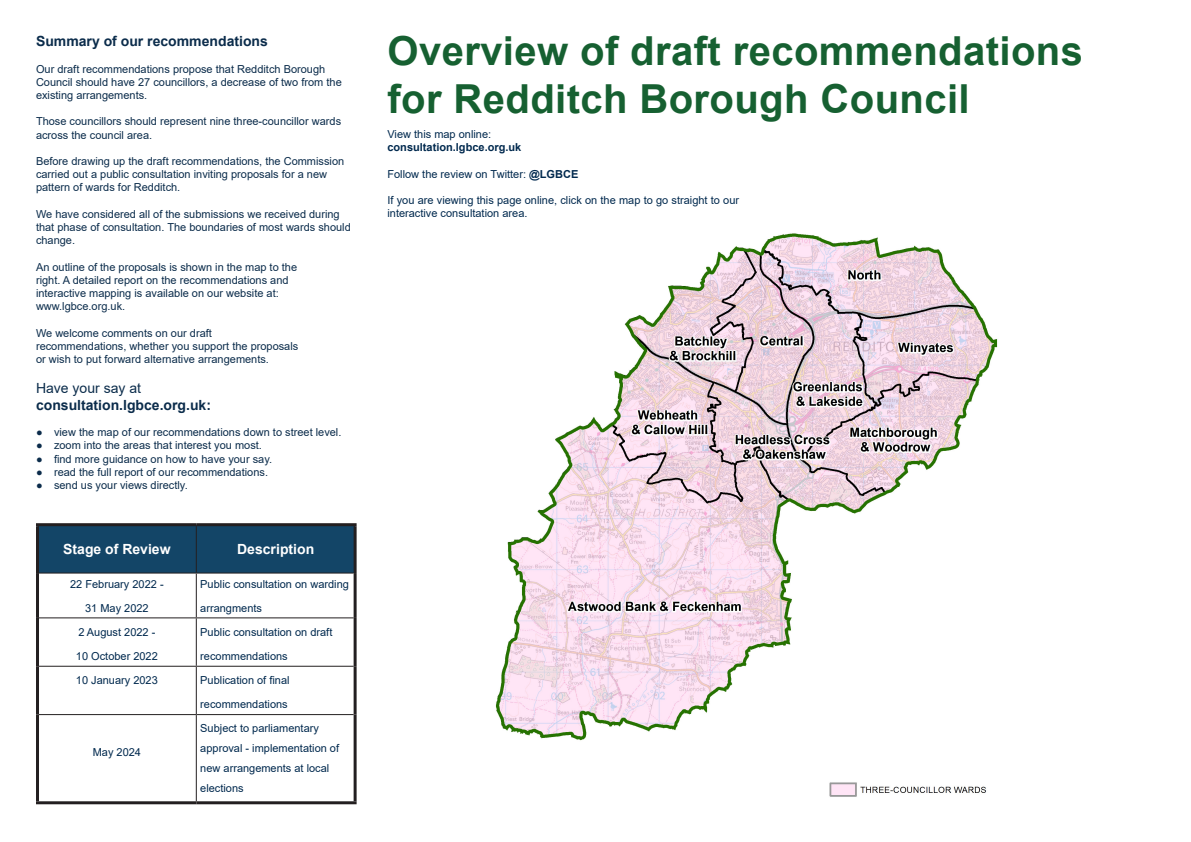
<style>
.page{position:relative;width:1191px;height:842px;background:#fff}
.page>*{position:absolute;margin:0;border:0;box-sizing:border-box;transform-origin:0 0}
.t1{font:700 40px/48px "Arial";letter-spacing:.01em;color:#166031}
.Summary_Paragraph_He{font:700 14px "Arial";color:#0b2c4b}
.Summary_Text{font:700 14px "Arial";color:#0b2c4b}
.Summary_Text-2{font:700 14px "Arial";color:#fff}
.Summary_Text-3{font:14px "Arial";color:#0b2c4b}
.Summary_Text-4{font:11px/13.2px "Arial";color:#0b2c4b}
.Summary_Text-5{font:11px/24px "Arial";color:#00294e}
.Summary_Text-6{font:700 11px "Arial";color:#00294e}
.s1{font-weight:700}
</style>
<div class="page">
<div style="left:39px;top:526px;width:314px;height:46px;background:#134567"></div>
<hr style="left:36px;top:523px;width:160px;height:3px;background:#231f20">
<hr style="left:36px;top:526px;width:3px;height:47px;background:#231f20">
<hr style="left:196px;top:523px;width:160px;height:3px;background:#231f20">
<hr style="left:353px;top:526px;width:3px;height:47px;background:#231f20">
<hr style="left:196px;top:526px;width:1px;height:46px;background:#231f20">
<hr style="left:196px;top:573px;width:1px;height:44px;background:#231f20">
<hr style="left:196px;top:618px;width:1px;height:48px;background:#231f20">
<hr style="left:196px;top:667px;width:1px;height:47px;background:#231f20">
<hr style="left:196px;top:715px;width:1px;height:86px;background:#231f20">
<hr style="left:39px;top:572px;width:157px;height:1px;background:#231f20">
<hr style="left:196px;top:572px;width:157px;height:1px;background:#231f20">
<hr style="left:39px;top:617px;width:157px;height:1px;background:#231f20">
<hr style="left:196px;top:617px;width:157px;height:1px;background:#231f20">
<hr style="left:39px;top:666px;width:157px;height:1px;background:#231f20">
<hr style="left:196px;top:666px;width:157px;height:1px;background:#231f20">
<hr style="left:39px;top:714px;width:157px;height:1px;background:#231f20">
<hr style="left:196px;top:714px;width:157px;height:1px;background:#231f20">
<hr style="left:36px;top:573px;width:3px;height:45px;background:#231f20">
<hr style="left:353px;top:573px;width:3px;height:45px;background:#231f20">
<hr style="left:36px;top:618px;width:3px;height:48px;background:#231f20">
<hr style="left:353px;top:618px;width:3px;height:48px;background:#231f20">
<hr style="left:36px;top:666px;width:3px;height:49px;background:#231f20">
<hr style="left:353px;top:666px;width:3px;height:49px;background:#231f20">
<hr style="left:36px;top:715px;width:3px;height:86px;background:#231f20">
<hr style="left:353px;top:715px;width:3px;height:86px;background:#231f20">
<hr style="left:36px;top:801px;width:160px;height:3px;background:#231f20">
<hr style="left:196px;top:801px;width:160px;height:3px;background:#231f20">
<img style="left:495px;top:233px;width:503px;height:564px">
<p class="Summary_Paragraph_He" style="left:36px;top:31px;width:233px">Summary of our recommendations</p>
<p class="Summary_Text-4" style="left:36px;top:62px;width:307px">Our draft recommendations propose that Redditch Borough<br>Council should have 27 councillors, a decrease of two from the existing arrangements.</p>
<p class="Summary_Text-4" style="left:36px;top:115px;width:307px">Those councillors should represent nine three-councillor wards across the council area.</p>
<p class="Summary_Text-4" style="left:36px;top:154px;width:310px">Before drawing up the draft recommendations, the Commission carried out a public consultation inviting proposals for a new pattern of wards for Redditch.</p>
<p class="Summary_Text-4" style="left:36px;top:207px;width:316px">We have considered all of the submissions we received during that phase of consultation. The boundaries of most wards should change.</p>
<p class="Summary_Text-4" style="left:36px;top:260px;width:263px">An outline of the proposals is shown in the map to the</p>
<p class="Summary_Text-4" style="left:36px;top:273px;width:254px">right. A detailed report on the recommendations and</p>
<p class="Summary_Text-4" style="left:36px;top:286px;width:244px">interactive mapping is available on our website at:</p>
<p class="Summary_Text-4" style="left:36px;top:300px;width:91px">www.lgbce.org.uk.</p>
<p class="Summary_Text-4" style="left:36px;top:326px;width:177px">We welcome comments on our draft</p>
<p class="Summary_Text-4" style="left:36px;top:339px;width:264px">recommendations, whether you support the proposals</p>
<p class="Summary_Text-4" style="left:36px;top:352px;width:234px">or wish to put forward alternative arrangements.</p>
<p class="Summary_Text-3" style="left:36px;top:378px;width:107px">Have your say at</p>
<p class="Summary_Text" style="left:36px;top:395px;width:177px">consultation.lgbce.org.uk:</p>
<p class="Summary_Text-4" style="left:36px;top:426px;width:307px">● view the map of our recommendations down to street level.</p>
<p class="Summary_Text-4" style="left:36px;top:439px;width:227px">● zoom into the areas that interest you most.</p>
<p class="Summary_Text-4" style="left:36px;top:452px;width:238px">● find more guidance on how to have your say.</p>
<p class="Summary_Text-4" style="left:36px;top:465px;width:233px">● read the full report of our recommendations.</p>
<p class="Summary_Text-4" style="left:36px;top:478px;width:153px">● send us your views directly.</p>
<p class="Summary_Text-2" style="left:63px;top:539px;width:109px">Stage of Review</p>
<p class="Summary_Text-2" style="left:237px;top:539px;width:79px">Description</p>
<p class="Summary_Text-5" style="left:70px;top:572px;width:95px">22 February 2022 -</p>
<p class="Summary_Text-5" style="left:85px;top:596px;width:65px">31 May 2022</p>
<p class="Summary_Text-5" style="left:200px;top:572px;width:150px">Public consultation on warding arrangments</p>
<p class="Summary_Text-5" style="left:78px;top:620px;width:79px">2 August 2022 -</p>
<p class="Summary_Text-5" style="left:76px;top:644px;width:83px">10 October 2022</p>
<p class="Summary_Text-5" style="left:200px;top:620px;width:134px">Public consultation on draft recommendations</p>
<p class="Summary_Text-5" style="left:76px;top:668px;width:83px">10 January 2023</p>
<p class="Summary_Text-5" style="left:200px;top:668px;width:91px">Publication of final recommendations</p>
<p class="Summary_Text-5" style="left:93px;top:740px;width:50px">May 2024</p>
<p class="Summary_Text-5" style="left:200px;top:718px;width:140px;line-height:20px">Subject to parliamentary approval - implementation of new arrangements at local elections</p>
<p class="t1" style="left:387px;top:28px;width:697px">Overview of draft recommendations for Redditch Borough Council</p>
<p class="Summary_Text-5" style="left:387px;top:122px;width:105px">View this map online:</p>
<p class="Summary_Text-6" style="left:387px;top:140px;width:135px">consultation.lgbce.org.uk</p>
<p class="Summary_Text-5" style="left:387px;top:162px;width:192px">Follow the review on Twitter: <span class="s1">@LGBCE</span></p>
<p class="Summary_Text-5" style="left:387px;top:193px;width:353px;line-height:13.2px">If you are viewing this page online, click on the map to go straight to our interactive consultation area.</p>
</div>
